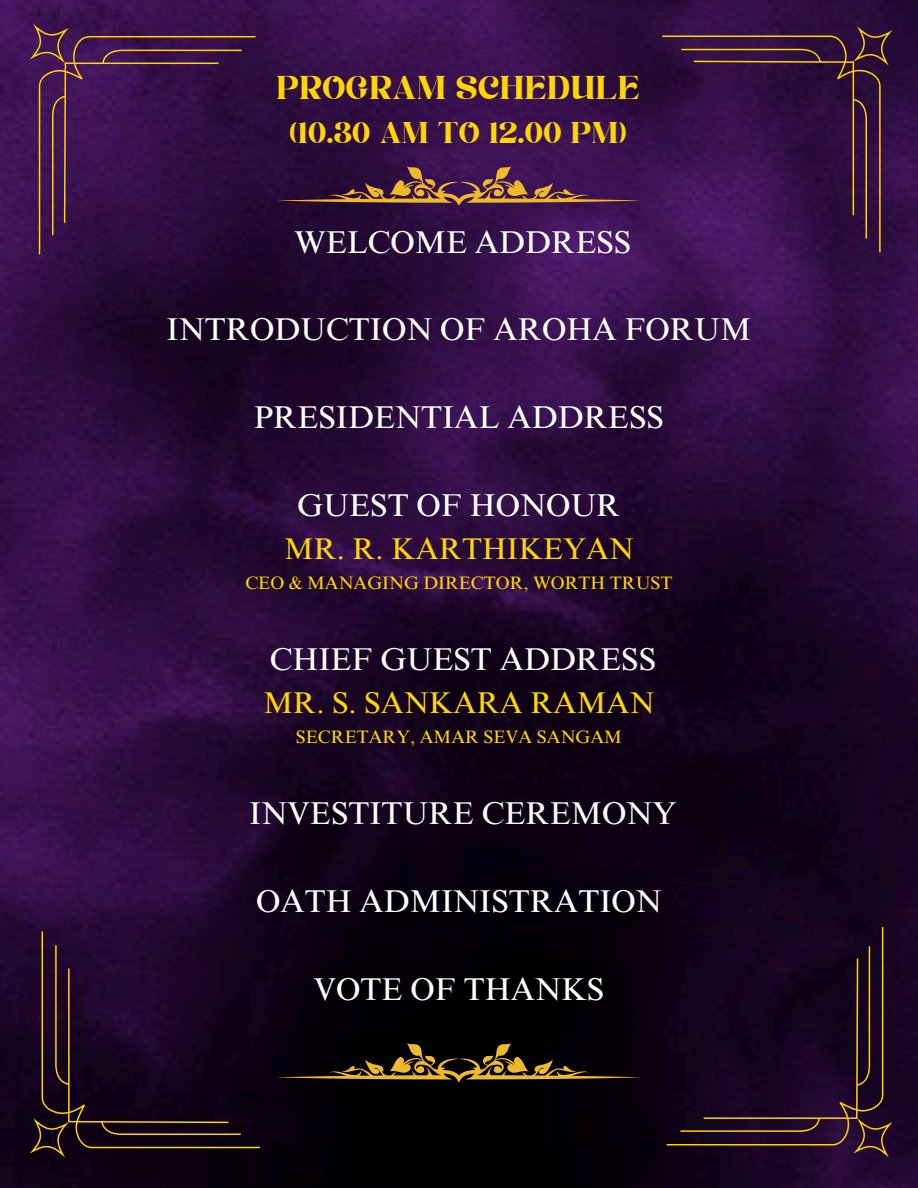
<style>
.page{position:relative;width:918px;height:1188px;background:#fff}
.page>*{position:absolute;margin:0;border:0;box-sizing:border-box;transform-origin:0 0}
.t1{font:33px "Kelin Eator";color:#ffd700}
.t2{font:31.5px "Times NRMT Pro";color:#fff}
.t3{font:30px "Times NRMT Pro";color:#ffd700}
.t4{font:30px "Kelin Eator";color:#ffd700}
.t5{font:18px "Times NRMT Pro";color:#ffd700}
</style>
<div class="page">
<img style="left:0;top:0;width:918px;height:1188px">
<svg style="left:30px;top:931px;width:230px;height:226px;background:#1f0b1f"></svg>
<svg style="left:662px;top:26px;width:230px;height:226px;background:#3b1647"></svg>
<svg style="left:30px;top:24px;width:226px;height:230px;background:#3c1647"></svg>
<svg style="left:667px;top:927px;width:226px;height:230px;background:#1e0b1f"></svg>
<svg style="left:276px;top:1042px;width:366px;height:41px;background:#2e230b"></svg>
<svg style="left:276px;top:165px;width:366px;height:41px;background:#572f43"></svg>
<p class="t1" style="left:277px;top:74px;width:365px">PROGRAM SCHEDULE</p>
<p class="t4" style="left:290px;top:120px;width:339px">(10.30 AM TO 12.00 PM)</p>
<p class="t2" style="left:295px;top:230px;width:338px">WELCOME ADDRESS</p>
<p class="t2" style="left:167px;top:318px;width:586px">INTRODUCTION OF AROHA FORUM</p>
<h1 class="t2" style="left:254px;top:406px;width:411px">PRESIDENTIAL ADDRESS</h1>
<p class="t2" style="left:297px;top:493px;width:325px">GUEST OF HONOUR</p>
<h1 class="t3" style="left:284px;top:537px;width:351px">MR. R. KARTHIKEYAN</h1>
<h1 class="t5" style="left:245px;top:576px;width:429px">CEO &amp; MANAGING DIRECTOR, WORTH TRUST</h1>
<h1 class="t2" style="left:270px;top:648px;width:388px">CHIEF GUEST ADDRESS</h1>
<p class="t3" style="left:264px;top:691px;width:392px">MR. S. SANKARA RAMAN</p>
<p class="t5" style="left:296px;top:730px;width:328px">SECRETARY, AMAR SEVA SANGAM</p>
<p class="t2" style="left:249px;top:802px;width:429px">INVESTITURE CEREMONY</p>
<p class="t2" style="left:256px;top:889px;width:407px">OATH ADMINISTRATION</p>
<p class="t2" style="left:314px;top:977px;width:292px">VOTE OF THANKS</p>
</div>
